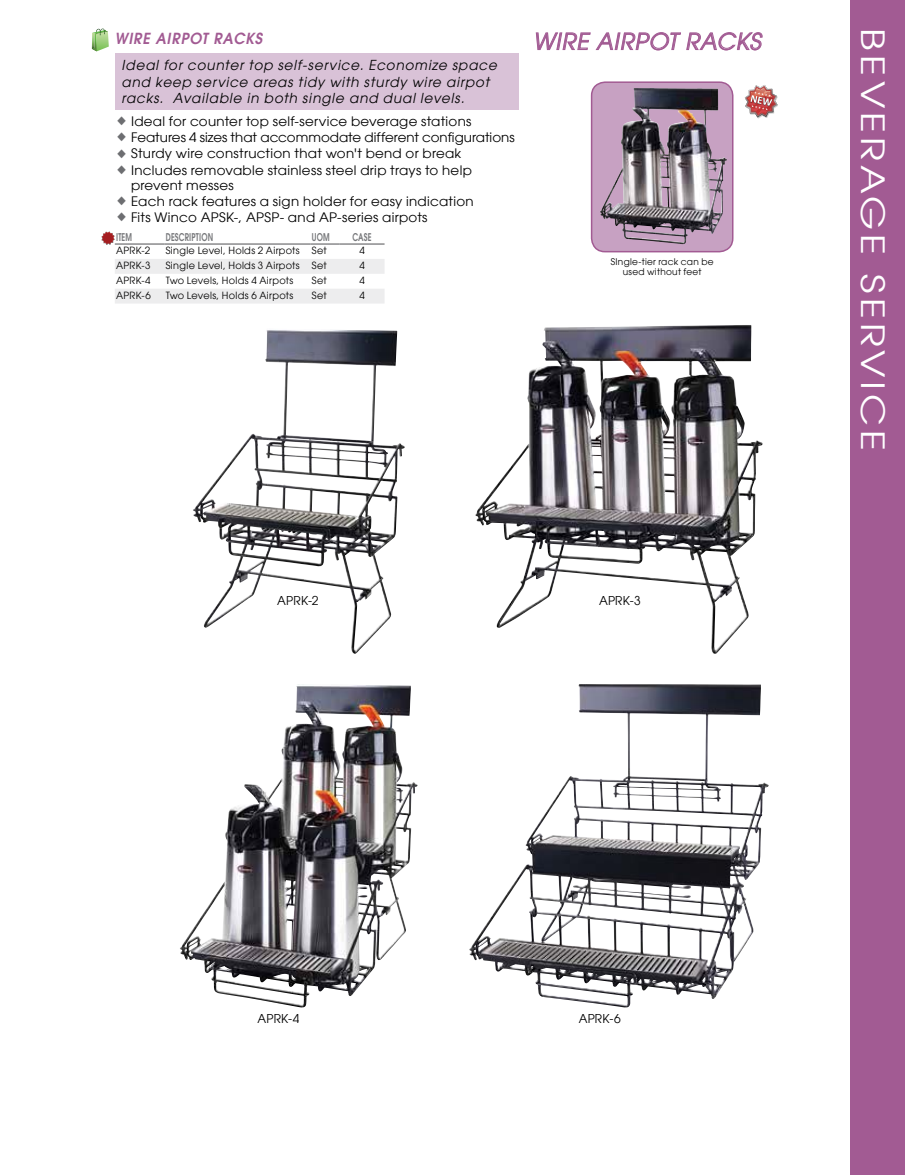
<style>
.page{position:relative;width:905px;height:1175px;background:#fff}
.page>*{position:absolute;margin:0;border:0;box-sizing:border-box;transform-origin:0 0}
.t1{font:31.5px "Avant Garde";letter-spacing:.095em;color:#fff;scale:1.25 1}
.t2{font:italic 22.5px "Avant Garde";letter-spacing:.035em;color:#a25b93}
.t3{font:italic 600 15px "Avant Garde";letter-spacing:.05em;color:#a25b93;scale:.95 1}
.t4{font:italic 13.5px/16.5px "Avant Garde";letter-spacing:.065em;color:#000}
.t5{font:12.9px/16.2px "Avant Garde";letter-spacing:.02em;color:#000;scale:1.05 1}
.t6{font:12px "Avant Garde";letter-spacing:.015em;color:#000}
.t7{font:600 10.5px "Avant Garde";letter-spacing:.02em;color:#77787b;scale:.7 1}
.t8{font:9.75px "Avant Garde";letter-spacing:.03em;color:#000}
.t9{font:9px/10.5px "Avant Garde";letter-spacing:.03em;color:#000;text-align:center}
.s1{color:#6d6e71}
</style>
<div class="page">
<div style="left:850px;top:0;width:54px;height:1174px;background:#a25b93"></div>
<img style="left:193px;top:330px;width:211px;height:323px">
<img style="left:475px;top:325px;width:283px;height:328px">
<svg style="left:535px;top:32px;width:227px;height:19px"></svg>
<div style="left:115px;top:53px;width:403px;height:57px;background:#d9c2d7"></div>
<svg style="left:92px;top:29px;width:17px;height:22px"></svg>
<div style="left:591px;top:82px;width:141px;height:170px;background:#c7a1c2;border-radius:14px"></div>
<img style="left:600px;top:88px;width:127px;height:156px">
<div style="left:591px;top:81px;width:142px;height:171px;border:2px solid #a25b93;border-radius:14px"></div>
<img style="left:180px;top:684px;width:191px;height:323px">
<img style="left:469px;top:686px;width:284px;height:322px">
<svg style="left:744px;top:85px;width:34px;height:34px"></svg>
<svg style="left:101px;top:231px;width:14px;height:14px"></svg>
<svg style="left:115px;top:259px;width:269px;height:44px"></svg>
<hr style="left:340px;top:243px;width:44px;height:2px;background:#636466">
<hr style="left:115px;top:243px;width:49px;height:2px;background:#636466">
<hr style="left:164px;top:243px;width:146px;height:2px;background:#636466">
<hr style="left:310px;top:243px;width:30px;height:2px;background:#636466">
<p class="t3" style="left:115px;top:29px;width:157px">WIRE AIRP OT RACKS</p>
<p class="t2" style="left:533px;top:28px;width:227px">Wire airpot Rac ks</p>
<p class="t4" style="left:121px;top:57px;width:375px">Ideal for counter top self-service. Economize space and keep service areas tidy with sturdy wire airpot racks. Available in both single and dual levels.</p>
<p class="t5" style="left:115px;top:113px;width:382px"><span class="s1">♦</span>Ideal for counter top self-service beverage stations<br><span class="s1">♦</span> Features 4 sizes that accommodate different configurations <span class="s1">♦</span>Sturdy wire construction that won't bend or break <span class="s1">♦</span>Includes removable stainless steel drip trays to help</p>
<p class="t5" style="left:115px;top:177px;width:343px;text-indent:16px">prevent messes<br><span class="s1">♦</span>Each rack features a sign holder for easy indication <span class="s1">♦</span>Fits Winco APSK-, APSP- and AP-series airpots</p>
<p class="t9" style="left:610px;top:256px;width:104px">SIngle-tier rack can be used without feet</p>
<p class="t7" style="left:116px;top:230px;width:24px">ITEM</p>
<p class="t7" style="left:166px;top:230px;width:69px">DESCRIPTION</p>
<p class="t7" style="left:312px;top:230px;width:27px">UOM</p>
<p class="t7" style="left:352px;top:230px;width:29px">CASE</p>
<p class="t8" style="left:116px;top:244px;width:35px">APRK-2</p>
<p class="t8" style="left:166px;top:244px;width:135px">Single Level, Holds 2 Airpots</p>
<p class="t8" style="left:312px;top:244px;width:16px">Set</p>
<p class="t8" style="left:359px;top:244px;width:7px">4</p>
<p class="t8" style="left:116px;top:259px;width:36px">APRK-3</p>
<p class="t8" style="left:166px;top:259px;width:135px">Single Level, Holds 3 Airpots</p>
<p class="t8" style="left:312px;top:259px;width:16px">Set</p>
<p class="t8" style="left:359px;top:259px;width:7px">4</p>
<p class="t8" style="left:116px;top:274px;width:36px">APRK-4</p>
<p class="t8" style="left:166px;top:274px;width:129px">Two Levels, Holds 4 Airpots</p>
<p class="t8" style="left:312px;top:274px;width:16px">Set</p>
<p class="t8" style="left:359px;top:274px;width:7px">4</p>
<p class="t8" style="left:116px;top:289px;width:36px">APRK-6</p>
<p class="t8" style="left:166px;top:289px;width:129px">Two Levels, Holds 6 Airpots</p>
<p class="t8" style="left:312px;top:289px;width:16px">Set</p>
<p class="t8" style="left:359px;top:289px;width:7px">4</p>
<p class="t6" style="left:277px;top:593px;width:43px">APRK-2</p>
<p class="t6" style="left:599px;top:593px;width:43px">APRK-3</p>
<p class="t1" style="left:891px;top:28px;width:340px;rotate:90deg">BEVERAGE SERVICE</p>
<p class="t6" style="left:257px;top:1011px;width:44px">APRK-4</p>
<p class="t6" style="left:578px;top:1011px;width:44px">APRK-6</p>
</div>
